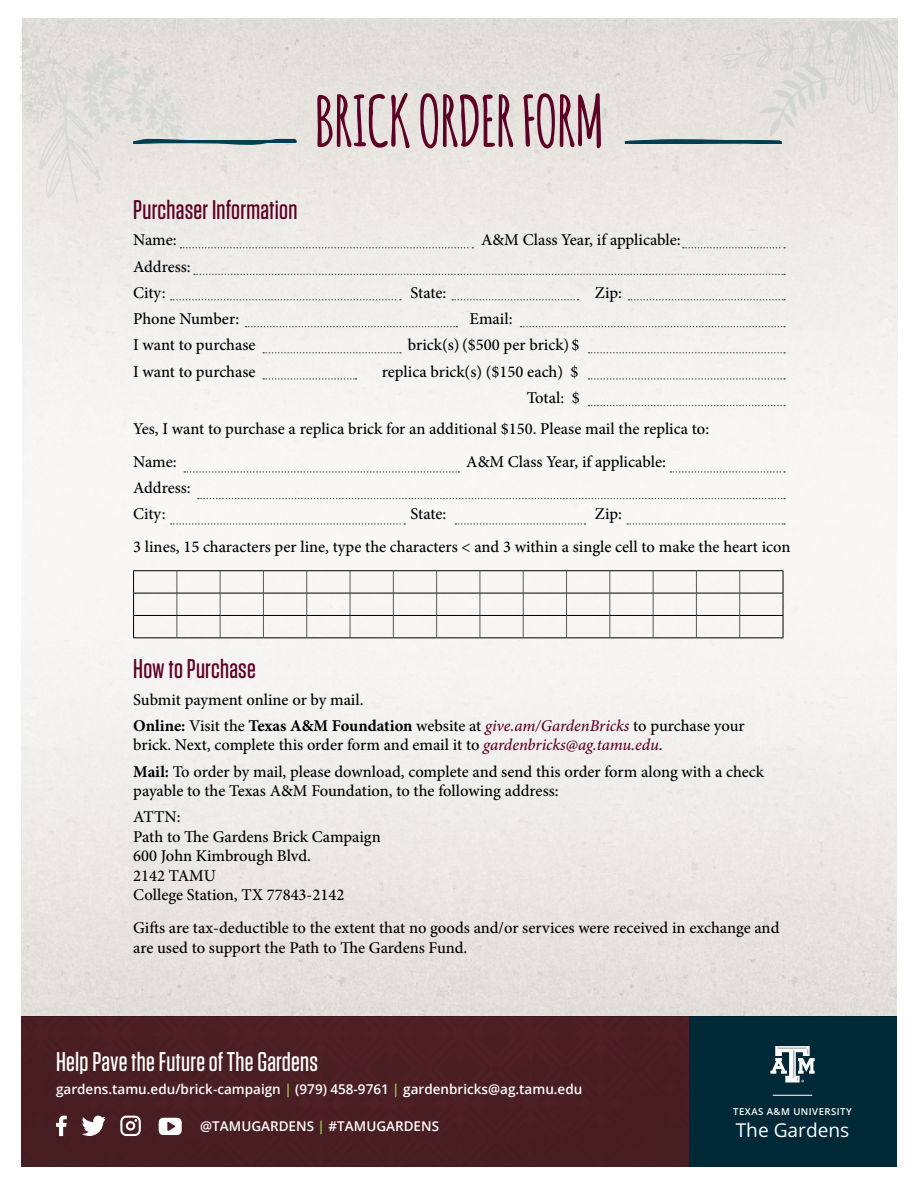
<style>
.page{position:relative;width:918px;height:1188px;background:#fff}
.page>*{position:absolute;margin:0;border:0;box-sizing:border-box;transform-origin:0 0}
.t1{font:700 68.7px "Amatic";color:#5d0025}
.t2{font:500 27px "Tungsten";letter-spacing:.01em;color:#5d0025}
.t3{font:500 27px "Tungsten";letter-spacing:.01em;color:#fff}
.t4{font:19.05px "Open Sans";color:#fff}
.t5{font:500 16.5px/26.2px "Minion Pro";color:#000}
.t6{font:600 13.5px "Open Sans";color:#fff}
.t7{font:600 9.6px "Open Sans";letter-spacing:.05em;color:#fff}
.s1{font-weight:700}
.s2{font-style:italic;color:#5d0025}
.s3{color:#abd156}
</style>
<div class="page">
<img style="left:22px;top:19px;width:875px;height:653px">
<div style="left:21px;top:1016px;width:668px;height:150px;background:#491e23"></div>
<div style="left:689px;top:1016px;width:207px;height:150px;background:#002938"></div>
<hr style="left:773px;top:1095px;width:39px;height:1px;background:#fff">
<svg style="left:770px;top:1046px;width:45px;height:36px"></svg>
<svg style="left:159px;top:1118px;width:23px;height:17px"></svg>
<svg style="left:81px;top:1116px;width:25px;height:24px"></svg>
<svg style="left:120px;top:1116px;width:21px;height:20px"></svg>
<svg style="left:56px;top:1116px;width:11px;height:20px"></svg>
<img style="left:22px;top:421px;width:874px;height:595px">
<svg style="left:181px;top:247px;width:292px;height:1px"></svg>
<svg style="left:683px;top:247px;width:102px;height:1px"></svg>
<svg style="left:194px;top:274px;width:591px;height:1px"></svg>
<svg style="left:171px;top:299px;width:230px;height:2px"></svg>
<svg style="left:452px;top:299px;width:127px;height:2px"></svg>
<svg style="left:629px;top:299px;width:156px;height:2px"></svg>
<svg style="left:246px;top:326px;width:211px;height:1px"></svg>
<svg style="left:521px;top:326px;width:264px;height:1px"></svg>
<svg style="left:263px;top:352px;width:138px;height:2px"></svg>
<svg style="left:589px;top:352px;width:196px;height:2px"></svg>
<svg style="left:263px;top:378px;width:94px;height:2px"></svg>
<svg style="left:589px;top:378px;width:196px;height:2px"></svg>
<svg style="left:589px;top:405px;width:196px;height:1px"></svg>
<svg style="left:176px;top:571px;width:1px;height:66px"></svg>
<svg style="left:220px;top:571px;width:1px;height:66px"></svg>
<svg style="left:263px;top:571px;width:1px;height:66px"></svg>
<svg style="left:306px;top:571px;width:1px;height:66px"></svg>
<svg style="left:350px;top:571px;width:1px;height:66px"></svg>
<svg style="left:393px;top:571px;width:1px;height:66px"></svg>
<svg style="left:436px;top:571px;width:1px;height:66px"></svg>
<svg style="left:480px;top:571px;width:1px;height:66px"></svg>
<svg style="left:523px;top:571px;width:1px;height:66px"></svg>
<svg style="left:566px;top:571px;width:1px;height:66px"></svg>
<svg style="left:609px;top:571px;width:1px;height:66px"></svg>
<svg style="left:653px;top:571px;width:1px;height:66px"></svg>
<svg style="left:696px;top:571px;width:1px;height:66px"></svg>
<svg style="left:739px;top:571px;width:1px;height:66px"></svg>
<hr style="left:133px;top:570px;width:44px;height:1px;background:#000">
<hr style="left:177px;top:570px;width:43px;height:1px;background:#000">
<hr style="left:220px;top:570px;width:43px;height:1px;background:#000">
<hr style="left:263px;top:570px;width:44px;height:1px;background:#000">
<hr style="left:307px;top:570px;width:43px;height:1px;background:#000">
<hr style="left:350px;top:570px;width:43px;height:1px;background:#000">
<hr style="left:393px;top:570px;width:44px;height:1px;background:#000">
<hr style="left:437px;top:570px;width:43px;height:1px;background:#000">
<hr style="left:480px;top:570px;width:43px;height:1px;background:#000">
<hr style="left:523px;top:570px;width:44px;height:1px;background:#000">
<hr style="left:567px;top:570px;width:43px;height:1px;background:#000">
<hr style="left:610px;top:570px;width:43px;height:1px;background:#000">
<hr style="left:653px;top:570px;width:43px;height:1px;background:#000">
<hr style="left:696px;top:570px;width:44px;height:1px;background:#000">
<hr style="left:740px;top:570px;width:43px;height:1px;background:#000">
<hr style="left:133px;top:593px;width:44px;height:1px;background:#000">
<hr style="left:177px;top:593px;width:43px;height:1px;background:#000">
<hr style="left:220px;top:593px;width:43px;height:1px;background:#000">
<hr style="left:263px;top:593px;width:44px;height:1px;background:#000">
<hr style="left:307px;top:593px;width:43px;height:1px;background:#000">
<hr style="left:350px;top:593px;width:43px;height:1px;background:#000">
<hr style="left:393px;top:593px;width:44px;height:1px;background:#000">
<hr style="left:437px;top:593px;width:43px;height:1px;background:#000">
<hr style="left:480px;top:593px;width:43px;height:1px;background:#000">
<hr style="left:523px;top:593px;width:44px;height:1px;background:#000">
<hr style="left:567px;top:593px;width:43px;height:1px;background:#000">
<hr style="left:610px;top:593px;width:43px;height:1px;background:#000">
<hr style="left:653px;top:593px;width:43px;height:1px;background:#000">
<hr style="left:696px;top:593px;width:44px;height:1px;background:#000">
<hr style="left:740px;top:593px;width:43px;height:1px;background:#000">
<hr style="left:133px;top:615px;width:44px;height:1px;background:#000">
<svg style="left:133px;top:571px;width:1px;height:66px"></svg>
<hr style="left:177px;top:615px;width:43px;height:1px;background:#000">
<hr style="left:220px;top:615px;width:43px;height:1px;background:#000">
<hr style="left:263px;top:615px;width:44px;height:1px;background:#000">
<hr style="left:307px;top:615px;width:43px;height:1px;background:#000">
<hr style="left:350px;top:615px;width:43px;height:1px;background:#000">
<hr style="left:393px;top:615px;width:44px;height:1px;background:#000">
<hr style="left:437px;top:615px;width:43px;height:1px;background:#000">
<hr style="left:480px;top:615px;width:43px;height:1px;background:#000">
<hr style="left:523px;top:615px;width:44px;height:1px;background:#000">
<hr style="left:567px;top:615px;width:43px;height:1px;background:#000">
<hr style="left:610px;top:615px;width:43px;height:1px;background:#000">
<hr style="left:653px;top:615px;width:43px;height:1px;background:#000">
<hr style="left:696px;top:615px;width:44px;height:1px;background:#000">
<hr style="left:740px;top:615px;width:43px;height:1px;background:#000">
<svg style="left:783px;top:571px;width:1px;height:66px"></svg>
<hr style="left:133px;top:637px;width:44px;height:1px;background:#000">
<hr style="left:177px;top:637px;width:43px;height:1px;background:#000">
<hr style="left:220px;top:637px;width:43px;height:1px;background:#000">
<hr style="left:263px;top:637px;width:44px;height:1px;background:#000">
<hr style="left:307px;top:637px;width:43px;height:1px;background:#000">
<hr style="left:350px;top:637px;width:43px;height:1px;background:#000">
<hr style="left:393px;top:637px;width:44px;height:1px;background:#000">
<hr style="left:437px;top:637px;width:43px;height:1px;background:#000">
<hr style="left:480px;top:637px;width:43px;height:1px;background:#000">
<hr style="left:523px;top:637px;width:44px;height:1px;background:#000">
<hr style="left:567px;top:637px;width:43px;height:1px;background:#000">
<hr style="left:610px;top:637px;width:43px;height:1px;background:#000">
<hr style="left:653px;top:637px;width:43px;height:1px;background:#000">
<hr style="left:696px;top:637px;width:44px;height:1px;background:#000">
<hr style="left:740px;top:637px;width:43px;height:1px;background:#000">
<svg style="left:184px;top:471px;width:275px;height:2px"></svg>
<svg style="left:670px;top:471px;width:115px;height:2px"></svg>
<svg style="left:198px;top:498px;width:587px;height:1px"></svg>
<svg style="left:171px;top:523px;width:234px;height:2px"></svg>
<svg style="left:455px;top:523px;width:130px;height:2px"></svg>
<svg style="left:627px;top:523px;width:158px;height:2px"></svg>
<svg style="left:20px;top:22px;width:279px;height:179px;background:#e1dfdb"></svg>
<svg style="left:610px;top:22px;width:286px;height:123px;background:#dddcd7"></svg>
<h1 class="t1" style="left:315px;top:72px;width:290px">BRICK ORDER FORM</h1>
<h2 class="t2" style="left:133px;top:196px;width:166px">Purchaser Information</h2>
<p class="t5" style="left:133px;top:227px;width:45px">Name:</p>
<p class="t5" style="left:481px;top:227px;width:201px">A&amp;M Class Year, if applicable:</p>
<p class="t5" style="left:133px;top:253px;width:59px">Address:<br>City:</p>
<p class="t5" style="left:411px;top:280px;width:37px">State:</p>
<p class="t5" style="left:595px;top:280px;width:29px">Zip:</p>
<p class="t5" style="left:133px;top:306px;width:108px">Phone Number:</p>
<p class="t5" style="left:470px;top:306px;width:44px">Email:</p>
<p class="t5" style="left:133px;top:332px;width:124px">I want to purchase</p>
<p class="t5" style="left:408px;top:332px;width:173px">brick(s) ($500 per brick) $</p>
<p class="t5" style="left:133px;top:358px;width:124px">I want to purchase</p>
<p class="t5" style="left:382px;top:358px;width:199px;text-align:right">replica brick(s) ($150 each) $<br>Total: $</p>
<p class="t5" style="left:133px;top:412px;width:578px;line-height:33px">Yes, I want to purchase a replica brick for an additional $150. Please mail the replica to:<br>Name:</p>
<p class="t5" style="left:466px;top:448px;width:201px">A&amp;M Class Year, if applicable:</p>
<p class="t5" style="left:133px;top:475px;width:59px">Address:<br>City:</p>
<p class="t5" style="left:133px;top:497px;width:659px;line-height:33px;text-indent:462px">Zip:<br>3 lines, 15 characters per line, type the characters &lt; and 3 within a single cell to make the heart icon</p>
<p class="t5" style="left:411px;top:501px;width:37px">State:</p>
<h2 class="t2" style="left:133px;top:655px;width:124px">How to Purchase</h2>
<p class="t5" style="left:133px;top:686px;width:613px">Submit payment online or by mail.<br><span class="s1">Online:</span> Visit the <span class="s1">Texas A&amp;M Foundation</span> website at <span class="s2">give.am/GardenBricks</span> to purchase your</p>
<p class="t5" style="left:133px;top:732px;width:632px">brick. Next, complete this order form and email it to <span class="s2">gardenbricks@ag.tamu.edu</span>.<br><span class="s1">Mail:</span> To order by mail, please download, complete and send this order form along with a check</p>
<p class="t5" style="left:133px;top:778px;width:427px">payable to the Texas A&amp;M Foundation, to the following address:<br>ATTN:</p>
<p class="t5" style="left:133px;top:827px;width:249px;line-height:19.5px">Path to The Gardens Brick Campaign<br>600 John Kimbrough Blvd.<br>2142 TAMU<br>College Station, TX 77843-2142</p>
<p class="t5" style="left:133px;top:918px;width:648px;line-height:19.5px">Gifts are tax-deductible to the extent that no goods and/or services were received in exchange and are used to support the Path to The Gardens Fund.</p>
<h2 class="t3" style="left:56px;top:1047px;width:264px">Help Pave the Future of The Gardens</h2>
<p class="t6" style="left:56px;top:1080px;width:528px">gardens.tamu.edu/brick-campaign <span class="s3">|</span> (979) 458-9761 <span class="s3">|</span> gardenbricks@ag.tamu.edu</p>
<p class="t6" style="left:200px;top:1117px;width:240px">@TAMUGARDENS <span class="s3">|</span> #TAMUGARDENS</p>
<p class="t7" style="left:733px;top:1105px;width:120px">TEXAS A&amp;M UNIVERSITY</p>
<p class="t4" style="left:736px;top:1117px;width:115px">The Gardens</p>
</div>
